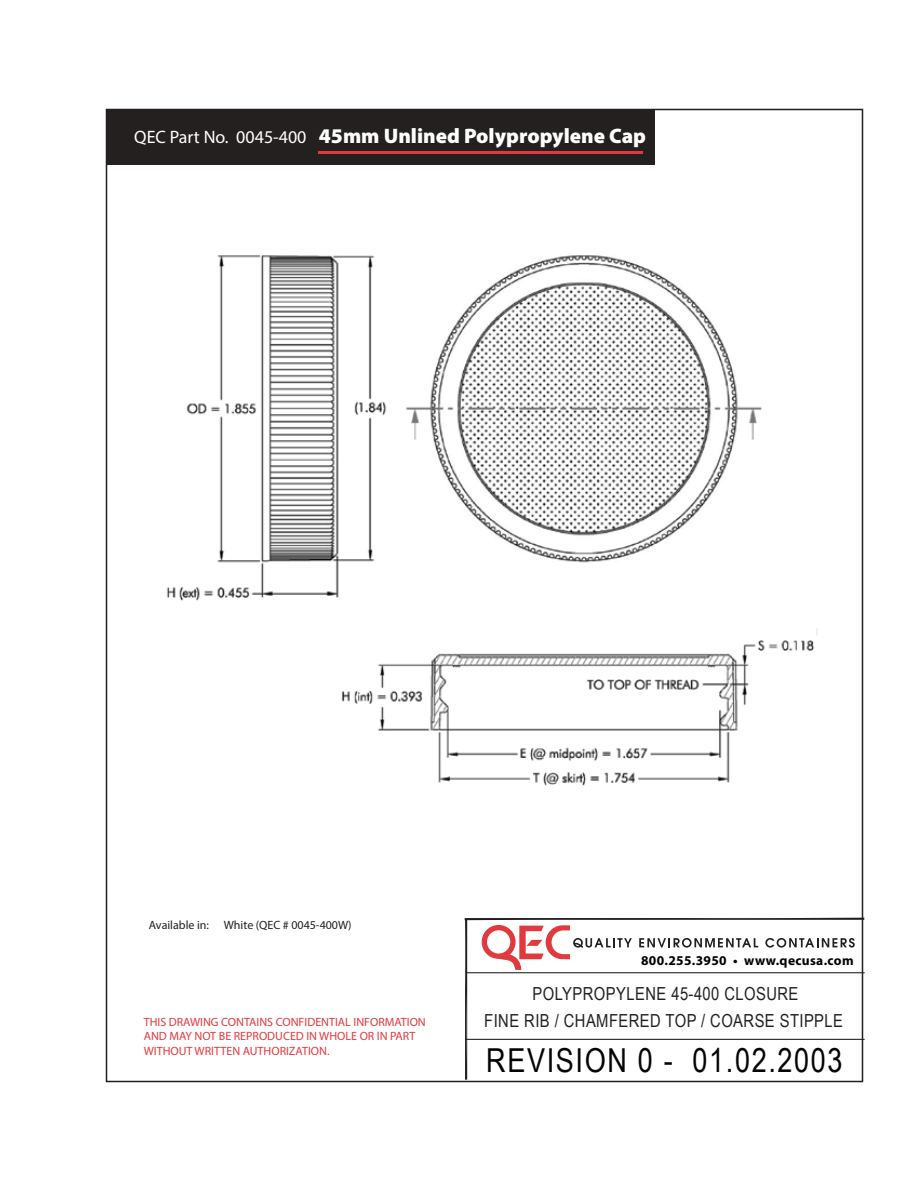
<style>
.page{position:relative;width:918px;height:1188px;background:#fff}
.page>*{position:absolute;margin:0;border:0;box-sizing:border-box;transform-origin:0 0}
.t1{font:33px "Arial Narrow";letter-spacing:.05em;color:#030403}
.t2{font:900 21px "Myriad Pro";color:#fff}
.t3{font:18px/27px "Arial Narrow";letter-spacing:.025em;color:#242020;text-align:center}
.t4{font:700 13.5px "Myriad Pro";letter-spacing:.025em;color:#030202}
.t5{font:12px/14.4px "Myriad Pro";color:#e13a3e}
.t6{font:12px "Myriad Pro";color:#231f20}
.s1{font-weight:400;font-size:18px}
</style>
<div class="page">
<div style="left:106px;top:109px;width:549px;height:56px;background:#242020"></div>
<hr style="left:318px;top:151px;width:325px;height:2px;background:#e13a3e">
<svg style="left:464px;top:918px;width:400px;height:162px"></svg>
<img style="left:166px;top:255px;width:652px;height:531px">
<h2 class="t2" style="left:134px;top:121px;width:513px"><span class="s1">QEC Part No. 0045-400</span> 45mm Unlined Polypropylene Cap</h2>
<p class="t6" style="left:149px;top:918px;width:204px">Available in: White (QEC # 0045-400W)</p>
<p class="t5" style="left:144px;top:1015px;width:284px">THIS DRAWING CONTAINS CONFIDENTIAL INFORMATION<br>AND MAY NOT BE REPRODUCED IN WHOLE OR IN PART<br>WITHOUT WRITTEN AUTHORIZATION.</p>
<p class="t4" style="left:641px;top:952px;width:214px">800.255.3950 • www.qecusa.com</p>
<h3 class="t3" style="left:484px;top:979px;width:360px">POLYPROPYLENE 45-400 CLOSURE<br>FINE RIB / CHAMFERED TOP / COARSE STIPPLE</h3>
<h1 class="t1" style="left:486px;top:1037px;width:358px">REVISION 0 - 01.02.2003</h1>
</div>
